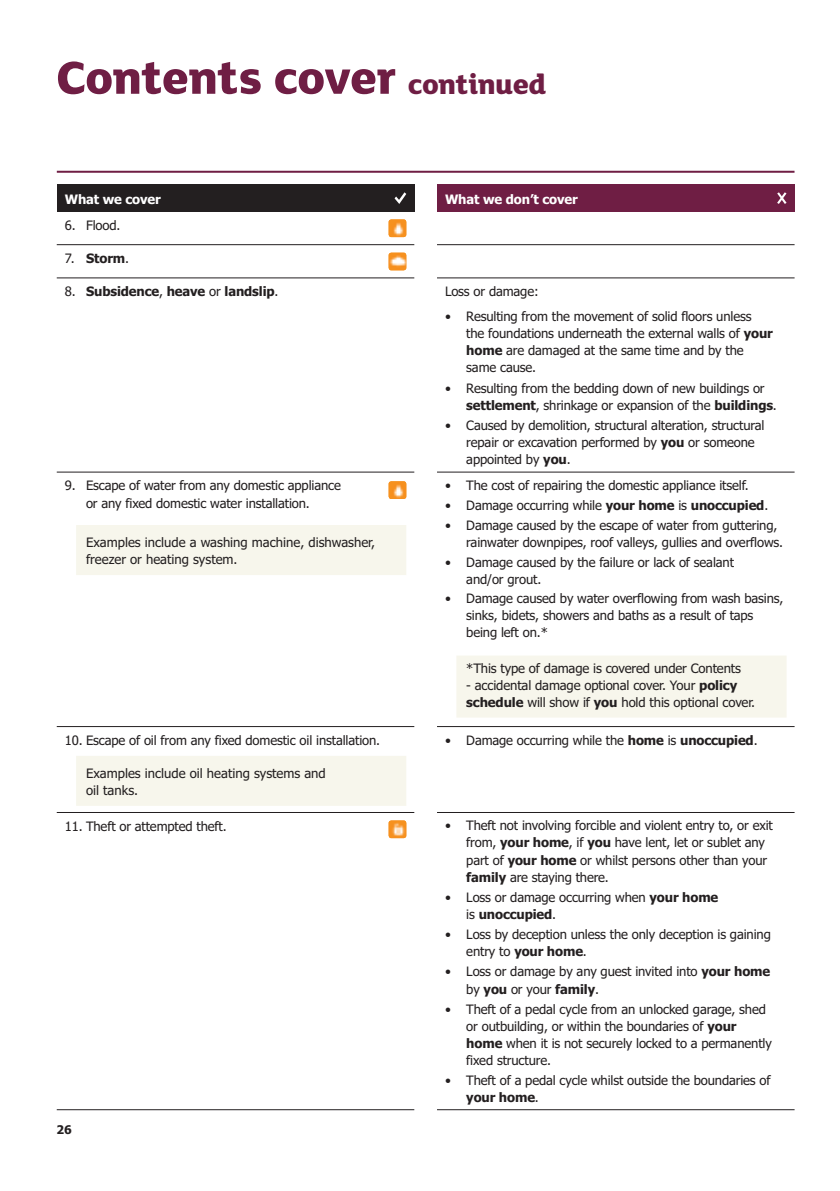
<style>
.page{position:relative;width:840px;height:1191px;background:#fff}
.page>*{position:absolute;margin:0;border:0;box-sizing:border-box;transform-origin:0 0}
.t1{font:800 50px "Mary Ann";color:#6f1e44}
.t2{font:13px/17px "Tahoma";letter-spacing:-.01em;color:#231f20}
.t3{font:700 13px "Tahoma";letter-spacing:-.01em;color:#231f20}
.t4{font:700 13px "Tahoma";letter-spacing:-.01em;color:#fff}
.t5{font:700 12px "Tahoma";color:#231f20}
.s1{font-size:30px}
.s2{font-weight:400}
.s3{font-weight:700}
</style>
<div class="page">
<div style="left:57px;top:184px;width:357px;height:28px;background:#231f20"></div>
<div style="left:437px;top:184px;width:357px;height:28px;background:#6f1e44"></div>
<hr style="left:57px;top:244px;width:357px;height:1px;background:#231f20">
<hr style="left:437px;top:244px;width:357px;height:1px;background:#231f20">
<hr style="left:57px;top:277px;width:357px;height:1px;background:#231f20">
<hr style="left:437px;top:277px;width:357px;height:1px;background:#231f20">
<hr style="left:57px;top:471px;width:357px;height:1px;background:#231f20">
<hr style="left:437px;top:471px;width:357px;height:1px;background:#231f20">
<hr style="left:57px;top:726px;width:357px;height:1px;background:#231f20">
<hr style="left:437px;top:726px;width:357px;height:1px;background:#231f20">
<hr style="left:57px;top:812px;width:357px;height:1px;background:#231f20">
<hr style="left:437px;top:812px;width:357px;height:1px;background:#231f20">
<hr style="left:57px;top:1109px;width:357px;height:1px;background:#231f20">
<hr style="left:437px;top:1109px;width:357px;height:1px;background:#231f20">
<hr style="left:57px;top:171px;width:737px;height:2px;background:#6f1e44">
<svg style="left:394px;top:192px;width:12px;height:12px"></svg>
<svg style="left:777px;top:192px;width:9px;height:12px"></svg>
<img style="left:388px;top:219px;width:18px;height:18px;border-radius:3px">
<img style="left:388px;top:253px;width:18px;height:17px;border-radius:3px">
<div style="left:76px;top:525px;width:330px;height:50px;background:#f7f6ec"></div>
<img style="left:388px;top:481px;width:18px;height:18px;border-radius:3px">
<div style="left:456px;top:655px;width:330px;height:62px;background:#f7f6ec"></div>
<div style="left:76px;top:756px;width:330px;height:50px;background:#f7f6ec"></div>
<img style="left:388px;top:820px;width:18px;height:18px;border-radius:3px">
<h1 class="t1" style="left:57px;top:58px;width:490px">Contents cover <span class="s1">continued</span></h1>
<p class="t4" style="left:65px;top:194px;width:97px">What we cover</p>
<p class="t4" style="left:445px;top:194px;width:134px">What we don’t cover</p>
<p class="t2" style="left:65px;top:217px;width:57px">6. Flood.</p>
<p class="t3" style="left:65px;top:253px;width:66px"><span class="s2">7.</span> Storm<span class="s2">.</span></p>
<p class="t3" style="left:65px;top:286px;width:215px"><span class="s2">8.</span> Subsidence<span class="s2">,</span> heave <span class="s2">or</span> landslip<span class="s2">.</span></p>
<p class="t2" style="left:445px;top:284px;width:95px">Loss or damage:</p>
<p class="t2" style="left:466px;top:309px;width:308px;text-indent:-21px">• Resulting from the movement of solid floors unless the foundations underneath the external walls of <span class="s3">your home</span> are damaged at the same time and by the same cause.</p>
<p class="t2" style="left:466px;top:381px;width:312px;text-indent:-21px">• Resulting from the bedding down of new buildings or <span class="s3">settlement</span>, shrinkage or expansion of the <span class="s3">buildings</span>.</p>
<p class="t2" style="left:466px;top:418px;width:299px;text-indent:-21px">• Caused by demolition, structural alteration, structural repair or excavation performed by <span class="s3">you</span> or someone appointed by <span class="s3">you</span>.</p>
<p class="t2" style="left:86px;top:477px;width:256px;line-height:18px;text-indent:-21px">9. Escape of water from any domestic appliance or any fixed domestic water installation.</p>
<p class="t2" style="left:86px;top:535px;width:290px">Examples include a washing machine, dishwasher, freezer or heating system.</p>
<p class="t2" style="left:445px;top:478px;width:305px">• The cost of repairing the domestic appliance itself.</p>
<p class="t2" style="left:445px;top:498px;width:324px">• Damage occurring while <span class="s3">your home</span> is <span class="s3">unoccupied</span>.</p>
<p class="t2" style="left:466px;top:517px;width:318px;text-indent:-21px">• Damage caused by the escape of water from guttering, rainwater downpipes, roof valleys, gullies and overflows.</p>
<p class="t2" style="left:466px;top:554px;width:269px;text-indent:-21px">• Damage caused by the failure or lack of sealant and/or grout.</p>
<p class="t2" style="left:466px;top:591px;width:318px;text-indent:-21px">• Damage caused by water overflowing from wash basins, sinks, bidets, showers and baths as a result of taps being left on.*</p>
<p class="t2" style="left:466px;top:661px;width:276px">*This type of damage is covered under Contents</p>
<p class="t2" style="left:466px;top:678px;width:290px">- accidental damage optional cover. Your <span class="s3">policy schedule</span> will show if <span class="s3">you</span> hold this optional cover.</p>
<p class="t2" style="left:65px;top:732px;width:317px">10. Escape of oil from any fixed domestic oil installation.</p>
<p class="t2" style="left:86px;top:765px;width:241px">Examples include oil heating systems and oil tanks.</p>
<p class="t2" style="left:445px;top:732px;width:314px">• Damage occurring while the <span class="s3">home</span> is <span class="s3">unoccupied</span>.</p>
<p class="t2" style="left:65px;top:818px;width:163px">11. Theft or attempted theft.</p>
<p class="t2" style="left:466px;top:818px;width:308px;text-indent:-21px">• Theft not involving forcible and violent entry to, or exit from, <span class="s3">your home</span>, if <span class="s3">you</span> have lent, let or sublet any part of <span class="s3">your home</span> or whilst persons other than your <span class="s3">family</span> are staying there.</p>
<p class="t2" style="left:466px;top:890px;width:253px;text-indent:-21px">• Loss or damage occurring when <span class="s3">your home </span>is <span class="s3">unoccupied</span>.</p>
<p class="t2" style="left:466px;top:927px;width:306px;text-indent:-21px">• Loss by deception unless the only deception is gaining entry to <span class="s3">your home</span>.</p>
<p class="t2" style="left:466px;top:963px;width:305px;line-height:18px;text-indent:-21px">• Loss or damage by any guest invited into <span class="s3">your home </span>by <span class="s3">you</span> or your <span class="s3">family</span>.</p>
<p class="t2" style="left:466px;top:1001px;width:307px;text-indent:-21px">• Theft of a pedal cycle from an unlocked garage, shed or outbuilding, or within the boundaries of <span class="s3">your home</span> when it is not securely locked to a permanently fixed structure.</p>
<p class="t2" style="left:466px;top:1072px;width:305px;text-indent:-21px">• Theft of a pedal cycle whilst outside the boundaries of <span class="s3">your home</span>.</p>
<p class="t5" style="left:56px;top:1125px;width:17px">26</p>
</div>
